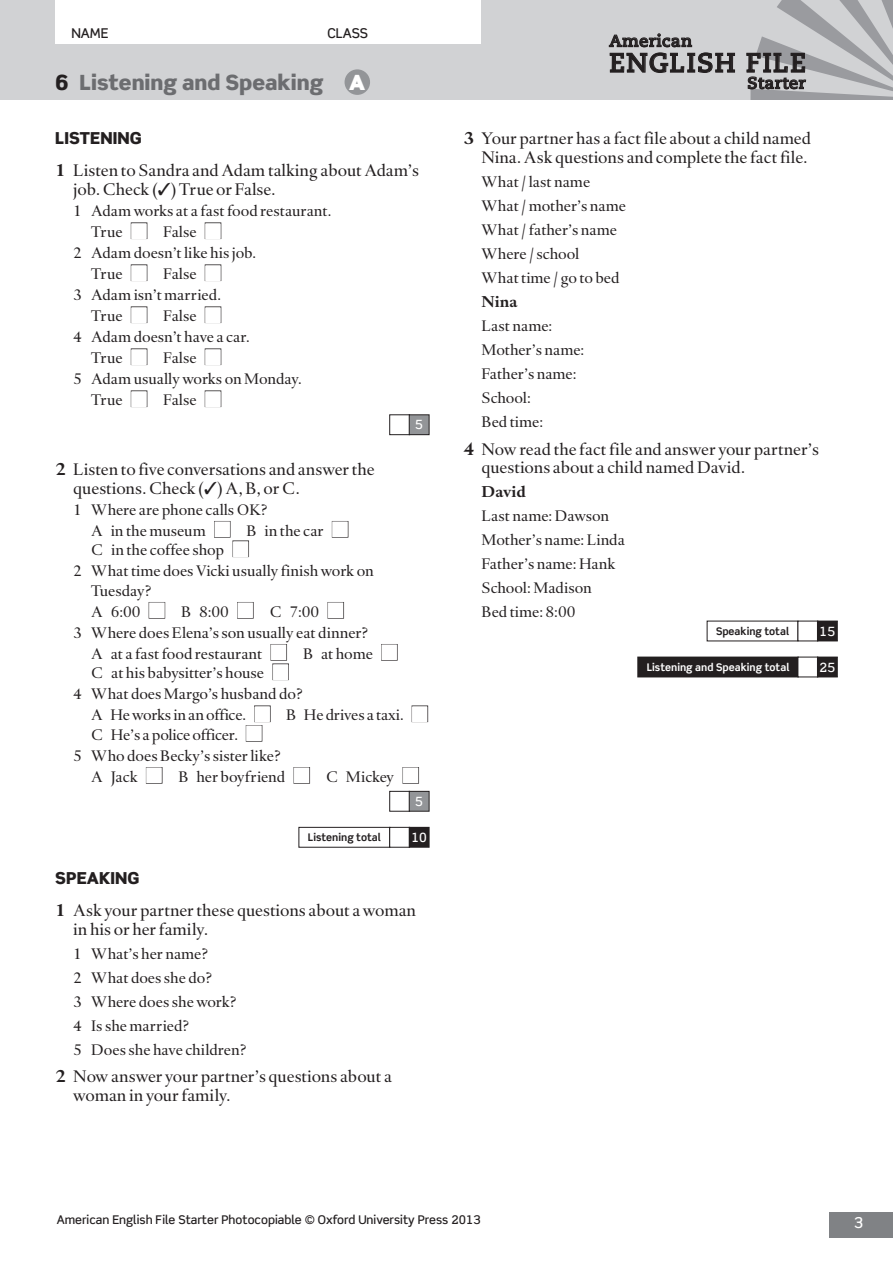
<style>
.page{position:relative;width:893px;height:1263px;background:#fff}
.page>*{position:absolute;margin:0;border:0;box-sizing:border-box;transform-origin:0 0}
.t1{font:700 27px "Caecilia LT Std";letter-spacing:.04em;color:#231f20}
.t2{font:900 21px "Scene Std";color:#6c6d70}
.t3{font:17.25px/18.8px "Haarlemmer MT Std";color:#231f20}
.t4{font:900 16.5px "Scene Std";letter-spacing:.005em;color:#231f20}
.t5{font:700 16.5px "Caecilia LT Std";letter-spacing:.03em;color:#231f20}
.t6{font:15.75px/24px "Haarlemmer MT Std";color:#231f20}
.t7{font:700 15.75px "Haarlemmer MT Std";color:#231f20}
.t8{font:500 15px "Scene Std";color:#fff}
.t9{font:500 13.5px "Scene Std";color:#231f20}
.t10{font:500 12.75px "Scene Std";color:#fff}
.t11{font:500 12px "Scene Std";color:#231f20}
.t12{font:700 10.5px "Scene Std";color:#231f20}
.t13{font:700 10.5px "Scene Std";color:#fff}
.s1{color:#231f20}
.s2{color:#fff}
.s3{font-weight:700}
</style>
<div class="page">
<div style="left:0;top:0;width:893px;height:100px;background:#d1d2d4"></div>
<div style="left:55px;top:0;width:425px;height:44px;background:#fff"></div>
<svg style="left:609px;top:33px;width:83px;height:14px"></svg>
<svg style="left:610px;top:53px;width:125px;height:20px"></svg>
<svg style="left:746px;top:0;width:147px;height:100px"></svg>
<div style="left:345px;top:69px;width:25px;height:26px;background:#939598;border-radius:50%"></div>
<div style="left:829px;top:1212px;width:64px;height:25px;background:#808285"></div>
<div style="left:131px;top:222px;width:16px;height:17px;border:1px solid #231f20"></div>
<div style="left:205px;top:222px;width:16px;height:17px;border:1px solid #231f20"></div>
<div style="left:131px;top:264px;width:16px;height:17px;border:1px solid #231f20"></div>
<div style="left:205px;top:264px;width:16px;height:17px;border:1px solid #231f20"></div>
<div style="left:131px;top:306px;width:16px;height:17px;border:1px solid #231f20"></div>
<div style="left:205px;top:306px;width:16px;height:17px;border:1px solid #231f20"></div>
<div style="left:131px;top:348px;width:16px;height:17px;border:1px solid #231f20"></div>
<div style="left:205px;top:348px;width:16px;height:17px;border:1px solid #231f20"></div>
<div style="left:131px;top:390px;width:16px;height:17px;border:1px solid #231f20"></div>
<div style="left:205px;top:390px;width:16px;height:17px;border:1px solid #231f20"></div>
<div style="left:389px;top:414px;width:21px;height:21px;border:1px solid #231f20"></div>
<div style="left:409px;top:415px;width:20px;height:20px;background:#939598"></div>
<div style="left:409px;top:414px;width:20px;height:21px;border:1px solid #231f20"></div>
<div style="left:214px;top:521px;width:17px;height:17px;border:1px solid #231f20"></div>
<div style="left:332px;top:521px;width:16px;height:17px;border:1px solid #231f20"></div>
<div style="left:232px;top:540px;width:17px;height:17px;border:1px solid #231f20"></div>
<div style="left:149px;top:602px;width:16px;height:17px;border:1px solid #231f20"></div>
<div style="left:237px;top:602px;width:17px;height:17px;border:1px solid #231f20"></div>
<div style="left:327px;top:602px;width:17px;height:17px;border:1px solid #231f20"></div>
<div style="left:270px;top:644px;width:17px;height:17px;border:1px solid #231f20"></div>
<div style="left:381px;top:644px;width:17px;height:17px;border:1px solid #231f20"></div>
<div style="left:272px;top:663px;width:17px;height:17px;border:1px solid #231f20"></div>
<div style="left:254px;top:705px;width:17px;height:17px;border:1px solid #231f20"></div>
<div style="left:412px;top:705px;width:16px;height:17px;border:1px solid #231f20"></div>
<div style="left:246px;top:725px;width:16px;height:17px;border:1px solid #231f20"></div>
<div style="left:146px;top:767px;width:16px;height:17px;border:1px solid #231f20"></div>
<div style="left:293px;top:767px;width:17px;height:17px;border:1px solid #231f20"></div>
<div style="left:402px;top:767px;width:17px;height:17px;border:1px solid #231f20"></div>
<div style="left:389px;top:791px;width:21px;height:21px;border:1px solid #231f20"></div>
<div style="left:409px;top:791px;width:20px;height:20px;background:#939598"></div>
<div style="left:409px;top:791px;width:20px;height:21px;border:1px solid #231f20"></div>
<div style="left:298px;top:827px;width:92px;height:21px;border:1px solid #231f20"></div>
<div style="left:389px;top:827px;width:21px;height:21px;border:1px solid #231f20"></div>
<div style="left:409px;top:827px;width:20px;height:20px;background:#231f20"></div>
<div style="left:409px;top:827px;width:20px;height:21px;border:1px solid #231f20"></div>
<div style="left:797px;top:621px;width:21px;height:20px;border:1px solid #231f20"></div>
<div style="left:817px;top:621px;width:20px;height:20px;background:#231f20"></div>
<div style="left:817px;top:621px;width:21px;height:20px;border:1px solid #231f20"></div>
<div style="left:638px;top:657px;width:160px;height:20px;background:#231f20"></div>
<div style="left:797px;top:657px;width:21px;height:20px;border:1px solid #231f20"></div>
<div style="left:817px;top:657px;width:20px;height:20px;background:#231f20"></div>
<div style="left:817px;top:657px;width:21px;height:20px;border:1px solid #231f20"></div>
<p class="t9" style="left:71px;top:25px;width:39px">NAME</p>
<p class="t9" style="left:327px;top:25px;width:42px">CLASS</p>
<p class="t5" style="left:609px;top:31px;width:84px">American</p>
<h1 class="t1" style="left:609px;top:47px;width:198px">ENGLISH FILE</h1>
<h2 class="t2" style="left:55px;top:69px;width:311px"><span class="s1">6</span> Listening and Speaking <span class="s2">A</span></h2>
<p class="t5" style="left:747px;top:73px;width:60px">Starter</p>
<p class="t4" style="left:55px;top:127px;width:88px">LISTENING</p>
<p class="t3" style="left:73px;top:162px;width:347px;text-indent:-18px"><span class="s3">1</span> Listen to Sandra and Adam talking about Adam’s job. Check (✓) True or False.</p>
<p class="t6" style="left:73px;top:199px;width:260px">1 Adam works at a fast food restaurant.</p>
<p class="t6" style="left:91px;top:220px;width:132px">True <span class="s2">■</span> False <span class="s2">■</span></p>
<p class="t6" style="left:73px;top:241px;width:184px">2 Adam doesn’t like his job.</p>
<p class="t6" style="left:91px;top:262px;width:132px">True <span class="s2">■</span> False <span class="s2">■</span></p>
<p class="t6" style="left:73px;top:283px;width:149px">3 Adam isn’t married.</p>
<p class="t6" style="left:91px;top:304px;width:132px">True <span class="s2">■</span> False <span class="s2">■</span></p>
<p class="t6" style="left:73px;top:325px;width:178px">4 Adam doesn’t have a car.</p>
<p class="t6" style="left:91px;top:346px;width:132px">True <span class="s2">■</span> False <span class="s2">■</span></p>
<p class="t6" style="left:73px;top:367px;width:230px">5 Adam usually works on Monday.</p>
<p class="t6" style="left:91px;top:388px;width:132px">True <span class="s2">■</span> False <span class="s2">■</span></p>
<p class="t10" style="left:415px;top:417px;width:9px">5</p>
<p class="t3" style="left:73px;top:460px;width:303px;text-indent:-18px"><span class="s3">2</span> Listen to five conversations and answer the questions. Check (✓) A, B, or C.</p>
<p class="t6" style="left:91px;top:499px;width:259px;line-height:21px;text-indent:-18px">1 Where are phone calls OK?<br>A in the museum <span class="s2">■</span> B in the car <span class="s2">■</span></p>
<p class="t6" style="left:73px;top:540px;width:302px;line-height:21px;text-indent:18px">C in the coffee shop <span class="s2">■<br></span>2 What time does Vicki usually finish work on</p>
<p class="t6" style="left:91px;top:579px;width:62px">Tuesday?</p>
<p class="t6" style="left:91px;top:600px;width:255px">A 6:00 <span class="s2">■</span> B 8:00 <span class="s2">■</span> C 7:00 <span class="s2">■</span></p>
<p class="t6" style="left:73px;top:621px;width:297px">3 Where does Elena’s son usually eat dinner?</p>
<p class="t6" style="left:91px;top:642px;width:308px">A at a fast food restaurant <span class="s2">■</span> B at home <span class="s2">■</span></p>
<p class="t6" style="left:91px;top:661px;width:199px">C at his babysitter’s house <span class="s2">■</span></p>
<p class="t6" style="left:73px;top:682px;width:231px">4 What does Margo’s husband do?</p>
<p class="t6" style="left:91px;top:703px;width:339px">A He works in an office. <span class="s2">■</span> B He drives a taxi. <span class="s2">■</span></p>
<p class="t6" style="left:91px;top:723px;width:173px">C He’s a police officer. <span class="s2">■</span></p>
<p class="t6" style="left:73px;top:744px;width:209px">5 Who does Becky’s sister like?</p>
<p class="t6" style="left:91px;top:765px;width:329px">A Jack <span class="s2">■</span> B her boyfriend <span class="s2">■</span> C Mickey <span class="s2">■</span></p>
<p class="t10" style="left:415px;top:793px;width:9px">5</p>
<p class="t12" style="left:308px;top:830px;width:75px">Listening total</p>
<p class="t10" style="left:411px;top:829px;width:17px">10</p>
<p class="t4" style="left:55px;top:867px;width:86px">SPEAKING</p>
<p class="t3" style="left:73px;top:901px;width:344px;text-indent:-18px"><span class="s3">1</span> Ask your partner these questions about a woman in his or her family.</p>
<p class="t6" style="left:73px;top:942px;width:175px">1 What’s her name?<br>2 What does she do?<br>3 Where does she work?<br>4 Is she married?<br>5 Does she have children?</p>
<p class="t3" style="left:73px;top:1068px;width:320px;text-indent:-18px"><span class="s3">2</span> Now answer your partner’s questions about a woman in your family.</p>
<p class="t3" style="left:463px;top:129px;width:349px;text-align:right"><span class="s3">3</span> Your partner has a fact file about a child named<br>Nina. Ask questions and complete the fact file.</p>
<p class="t6" style="left:481px;top:170px;width:146px">What / last name<br>What / mother’s name<br>What / father’s name<br>Where / school<br>What time / go to bed</p>
<p class="t7" style="left:481px;top:291px;width:38px">Nina</p>
<p class="t6" style="left:481px;top:314px;width:104px">Last name:<br>Mother’s name:<br>Father’s name:<br>School:<br>Bed time:</p>
<p class="t3" style="left:481px;top:440px;width:339px;text-indent:-18px"><span class="s3">4</span> Now read the fact file and answer your partner’s questions about a child named David.</p>
<p class="t7" style="left:481px;top:482px;width:46px">David</p>
<p class="t6" style="left:481px;top:504px;width:145px">Last name: Dawson<br>Mother’s name: Linda<br>Father’s name: Hank<br>School: Madison<br>Bed time: 8:00</p>
<p class="t12" style="left:716px;top:624px;width:75px">Speaking total</p>
<p class="t10" style="left:820px;top:623px;width:17px">15</p>
<p class="t13" style="left:647px;top:660px;width:144px">Listening and Speaking total</p>
<p class="t10" style="left:820px;top:659px;width:17px">25</p>
<p class="t11" style="left:57px;top:1212px;width:425px">American English File Starter Photocopiable © Oxford University Press 2013</p>
<p class="t8" style="left:854px;top:1214px;width:11px">3</p>
</div>
